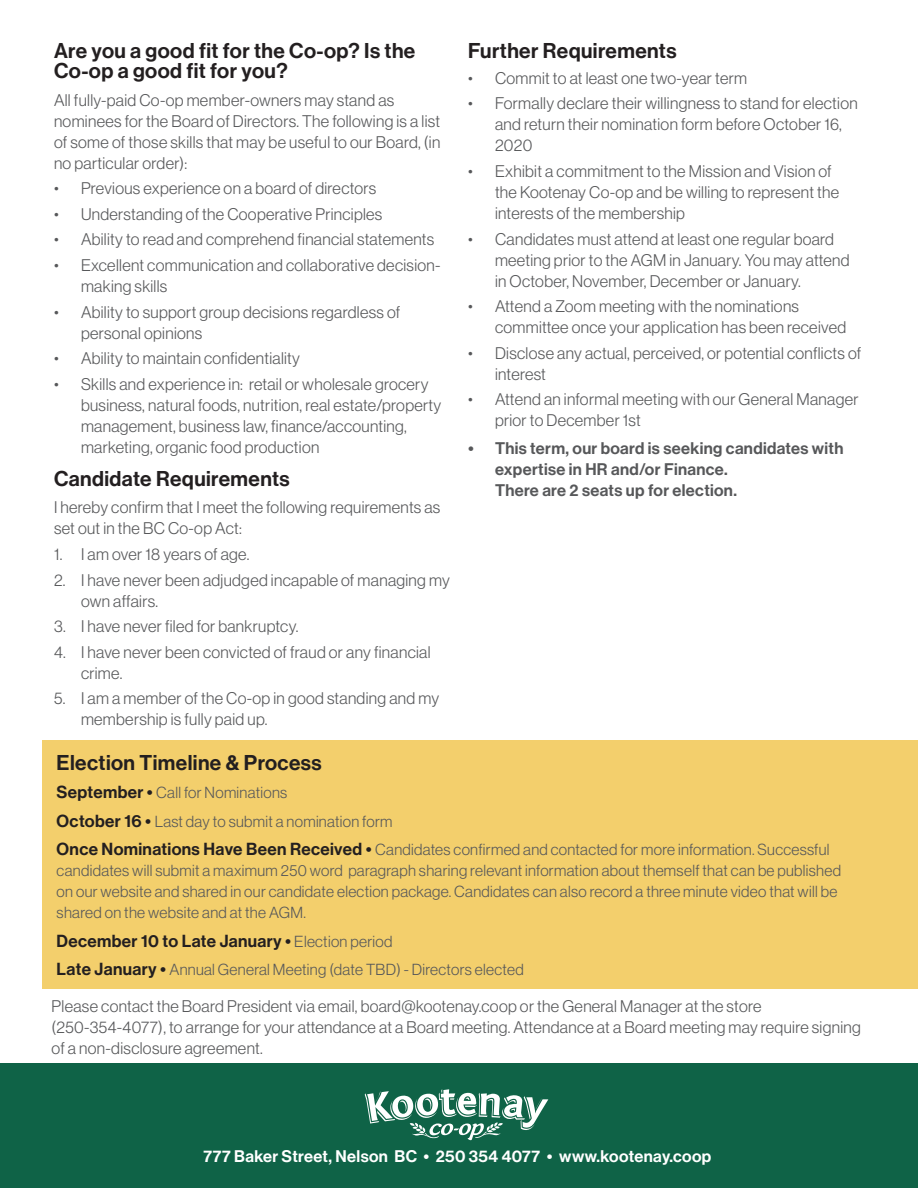
<style>
.page{position:relative;width:918px;height:1188px;background:#fff}
.page>*{position:absolute;margin:0;border:0;box-sizing:border-box;transform-origin:0 0}
.t1{font:21px/19.5px "N Haas Grotesk DS Pro 65 Md";letter-spacing:.02em;color:#231f20}
.t2{font:17.1px "N Haas Grotesk DS Pro 65 Md";letter-spacing:.02em;color:#231f20}
.t3{font:16.5px/21px "N Haas Grotesk DS Pro 45 Lt";letter-spacing:.02em;color:#57585a}
.t4{font:16.5px/21px "N Haas Grotesk DS Pro 65 Md";letter-spacing:.02em;color:#57585a}
.t5{font:16.5px "N Haas Grotesk DS Pro 65 Md";letter-spacing:.02em;color:#fff}
.t6{font:15.75px/21px "N Haas Grotesk DS Pro 45 Lt";letter-spacing:.02em;color:#57585a}
.s1{font-family:"N Haas Grotesk DS Pro 65 Md";font-size:17.1px;color:#231f20}
.s2{font-family:"N Haas Grotesk DS Pro 45 Lt";font-size:15.75px;color:#57585a}
</style>
<div class="page">
<div style="left:0;top:1064px;width:918px;height:124px;background:#0f6347"></div>
<svg style="left:365px;top:1089px;width:183px;height:51px"></svg>
<div style="left:42px;top:740px;width:876px;height:249px;background:#f3cf6c"></div>
<p class="t1" style="left:54px;top:42px;width:363px">Are you a good fit for the Co-op? Is the<br>Co-op a good fit for you?</p>
<p class="t3" style="left:54px;top:89px;width:388px">All fully-paid Co-op member-owners may stand as nominees for the Board of Directors. The following is a list of some of those skills that may be useful to our Board, (in no particular order):</p>
<p class="t3" style="left:54px;top:178px;width:324px">• Previous experience on a board of directors</p>
<p class="t3" style="left:54px;top:203px;width:330px">• Understanding of the Cooperative Principles</p>
<p class="t3" style="left:54px;top:229px;width:382px">• Ability to read and comprehend financial statements</p>
<p class="t3" style="left:81px;top:255px;width:361px;text-indent:-27px">• Excellent communication and collaborative decision&shy;making skills</p>
<p class="t3" style="left:81px;top:301px;width:321px;text-indent:-27px">• Ability to support group decisions regardless of personal opinions</p>
<p class="t3" style="left:54px;top:348px;width:248px">• Ability to maintain confidentiality</p>
<p class="t3" style="left:81px;top:373px;width:362px;text-indent:-27px">• Skills and experience in: retail or wholesale grocery business, natural foods, nutrition, real estate/property management, business law, finance/accounting, marketing, organic food production</p>
<p class="t1" style="left:54px;top:469px;width:237px">Candidate Requirements</p>
<p class="t3" style="left:54px;top:497px;width:388px">I hereby confirm that I meet the following requirements as set out in the BC Co-op Act:</p>
<p class="t3" style="left:54px;top:544px;width:197px">1. I am over 18 years of age.</p>
<p class="t3" style="left:81px;top:569px;width:370px;text-indent:-27px">2. I have never been adjudged incapable of managing my own affairs.</p>
<p class="t3" style="left:54px;top:616px;width:246px">3. I have never filed for bankruptcy.</p>
<p class="t3" style="left:81px;top:642px;width:351px;text-indent:-27px">4. I have never been convicted of fraud or any financial crime.</p>
<p class="t3" style="left:81px;top:688px;width:360px;text-indent:-27px">5. I am a member of the Co-op in good standing and my membership is fully paid up.</p>
<p class="t1" style="left:468px;top:42px;width:210px">Further Requirements</p>
<p class="t3" style="left:468px;top:68px;width:281px">• Commit to at least one two-year term</p>
<p class="t3" style="left:495px;top:93px;width:364px;text-indent:-27px">• Formally declare their willingness to stand for election and return their nomination form before October 16,<br>2020</p>
<p class="t3" style="left:495px;top:161px;width:346px;text-indent:-27px">• Exhibit a commitment to the Mission and Vision of the Kootenay Co-op and be willing to represent the interests of the membership</p>
<p class="t3" style="left:495px;top:228px;width:356px;text-indent:-27px">• Candidates must attend at least one regular board meeting prior to the AGM in January. You may attend in October, November, December or January.</p>
<p class="t3" style="left:495px;top:296px;width:353px;text-indent:-27px">• Attend a Zoom meeting with the nominations committee once your application has been received</p>
<p class="t3" style="left:495px;top:343px;width:368px;text-indent:-27px">• Disclose any actual, perceived, or potential conflicts of interest</p>
<p class="t3" style="left:495px;top:389px;width:365px;text-indent:-27px">• Attend an informal meeting with our General Manager prior to December 1st</p>
<p class="t4" style="left:495px;top:438px;width:350px;text-indent:-27px">• This term, our board is seeking candidates with expertise in HR and/or Finance.<br>There are 2 seats up for election.</p>
<p class="t1" style="left:57px;top:753px;width:267px">Election Timeline &amp; Process</p>
<p class="t6" style="left:57px;top:782px;width:232px"><span class="s1">September •</span> Call for Nominations</p>
<p class="t6" style="left:57px;top:811px;width:337px"><span class="s1">October 16 •</span> Last day to submit a nomination form</p>
<p class="t6" style="left:57px;top:839px;width:786px"><span class="s1">Once Nominations Have Been Received •</span> Candidates confirmed and contacted for more information. Successful candidates will submit a maximum 250 word paragraph sharing relevant information about themself that can be published on our website and shared in our candidate election package. Candidates can also record a three minute video that will be shared on the website and at the AGM.</p>
<p class="t2" style="left:57px;top:931px;width:337px">December 10 to Late January • <span class="s2">Election period</span></p>
<p class="t6" style="left:57px;top:959px;width:469px"><span class="s1">Late January •</span> Annual General Meeting (date TBD) - Directors elected</p>
<p class="t3" style="left:52px;top:995px;width:811px">Please contact the Board President via email, board@kootenay.coop or the General Manager at the store (250-354-4077), to arrange for your attendance at a Board meeting. Attendance at a Board meeting may require signing of a non-disclosure agreement.</p>
<p class="t5" style="left:203px;top:1147px;width:509px">777 Baker Street, Nelson BC • 250 354 4077 • www.kootenay.coop</p>
</div>
